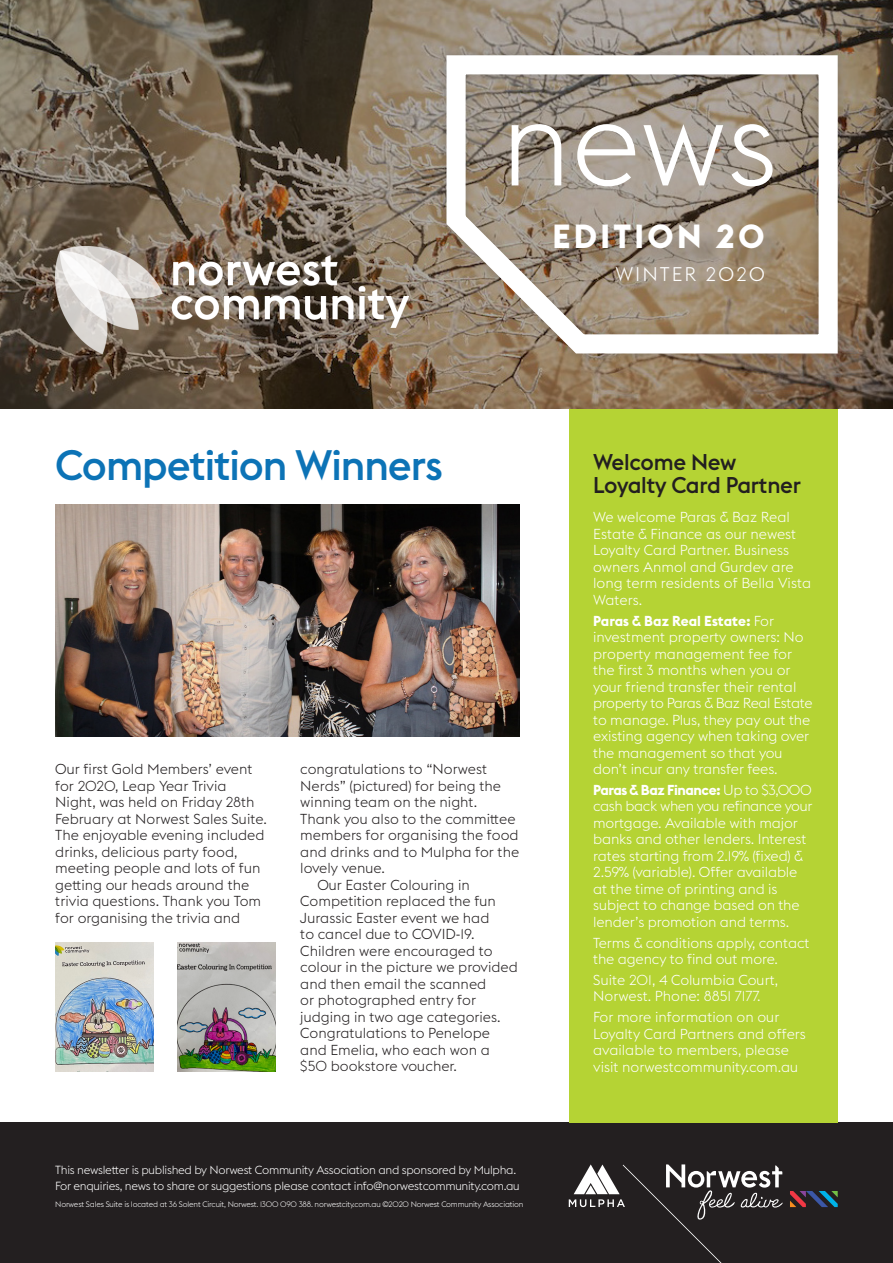
<style>
.page{position:relative;width:893px;height:1263px;background:#fff}
.page>*{position:absolute;margin:0;border:0;box-sizing:border-box;transform-origin:0 0}
.Body{font:500 42px "Euclid Flex No 2";letter-spacing:-.025em;color:#0c73b6}
.Body-2{font:700 33px "Euclid Flex No 2";letter-spacing:.1em;color:#fff}
.Body-3{font:500 22.5px/22.5px "Euclid Flex No 2";letter-spacing:-.01em;color:#231f20}
.Body-4{font:300 19.5px "Euclid Flex No 2";letter-spacing:.1em;color:#fff}
.Bullets{font:300 14.25px/16.5px "Euclid Flex No 2";letter-spacing:-.01em;color:#fff}
.Body-5{font:300 14.25px/16.5px "Euclid Flex No 2";color:#231f20}
.Body-6{font:300 11.7px/15.8px "Euclid Flex No 2";letter-spacing:-.025em;color:#fff}
.Body-7{font:300 7.8px "Euclid Flex No 2";letter-spacing:-.025em;color:#fff}
.s1{font-weight:700}
</style>
<div class="page">
<div style="left:0;top:1123px;width:893px;height:140px;background:#231f20"></div>
<div style="left:569px;top:409px;width:269px;height:714px;background:#b5d334"></div>
<img style="left:55px;top:504px;width:465px;height:232px">
<svg style="left:790px;top:1191px;width:48px;height:16px"></svg>
<svg style="left:569px;top:1164px;width:214px;height:99px"></svg>
<img style="left:55px;top:943px;width:98px;height:128px">
<img style="left:178px;top:943px;width:97px;height:128px">
<svg style="left:0;top:0;width:893px;height:409px;background:#706250"></svg>
<svg style="left:437px;top:46px;width:410px;height:317px"></svg>
<svg style="left:512px;top:124px;width:261px;height:62px"></svg>
<img style="left:55px;top:246px;width:353px;height:107px">
<div style="left:557px;top:228px;width:231px;height:77px;background:#231f20;opacity:.25"></div>
<p class="Body-2" style="left:552px;top:218px;width:214px">EDITION 20</p>
<p class="Body-4" style="left:615px;top:263px;width:151px">WINTER 2020</p>
<p class="Body" style="left:55px;top:441px;width:389px">Competition Winners</p>
<p class="Body-3" style="left:593px;top:451px;width:209px">Welcome New<br>Loyalty Card Partner</p>
<p class="Bullets" style="left:593px;top:509px;width:220px">We welcome Paras &amp; Baz Real<br>Estate &amp; Finance as our newest<br>Loyalty Card Partner. Business owners Anmol and Gurdev are long term residents of Bella Vista<br>Waters.</p>
<p class="Bullets" style="left:593px;top:612px;width:221px"><span class="s1">Paras &amp; Baz Real Estate:</span> For investment property owners: No property management fee for the first 3 months when you or your friend transfer their rental property to Paras &amp; Baz Real Estate to manage. Plus, they pay out the existing agency when taking over the management so that you don’t incur any transfer fees.</p>
<p class="Bullets" style="left:593px;top:782px;width:221px"><span class="s1">Paras &amp; Baz Finance:</span> Up to $3,000 cash back when you refinance your mortgage. Available with major banks and other lenders. Interest rates starting from 2.19% (fixed) &amp;<br>2.59% (variable). Offer available at the time of printing and is subject to change based on the lender’s promotion and terms.</p>
<p class="Bullets" style="left:593px;top:934px;width:218px">Terms &amp; conditions apply, contact the agency to find out more.</p>
<p class="Bullets" style="left:593px;top:972px;width:186px">Suite 201, 4 Columbia Court,<br>Norwest. Phone: 8851 7177.</p>
<p class="Bullets" style="left:593px;top:1009px;width:214px">For more information on our<br>Loyalty Card Partners and offers available to members, please visit norwestcommunity.com.au</p>
<p class="Body-5" style="left:55px;top:761px;width:213px">Our first Gold Members’ event for 2020, Leap Year Trivia<br>Night, was held on Friday 28th<br>February at Norwest Sales Suite.<br>The enjoyable evening included drinks, delicious party food, meeting people and lots of fun getting our heads around the trivia questions. Thank you Tom for organising the trivia and</p>
<p class="Body-5" style="left:300px;top:761px;width:220px">congratulations to “Norwest<br>Nerds” (pictured) for being the winning team on the night.<br>Thank you also to the committee members for organising the food and drinks and to Mulpha for the lovely venue.</p>
<p class="Body-5" style="left:300px;top:876px;width:219px;text-indent:17px">Our Easter Colouring in<br>Competition replaced the fun<br>Jurassic Easter event we had<br>to cancel due to COVID-19.<br>Children were encouraged to colour in the picture we provided and then email the scanned<br>or photographed entry for judging in two age categories.<br>Congratulations to Penelope and Emelia, who each won a $50 bookstore voucher.</p>
<p class="Body-6" style="left:55px;top:1162px;width:466px">This newsletter is published by Norwest Community Association and sponsored by Mulpha.<br>For enquiries, news to share or suggestions please contact info@norwestcommunity.com.au</p>
<p class="Body-7" style="left:55px;top:1199px;width:470px">Norwest Sales Suite is located at 36 Solent Circuit, Norwest. 1300 090 388. norwestcity.com.au ©2020 Norwest Community Association</p>
</div>
